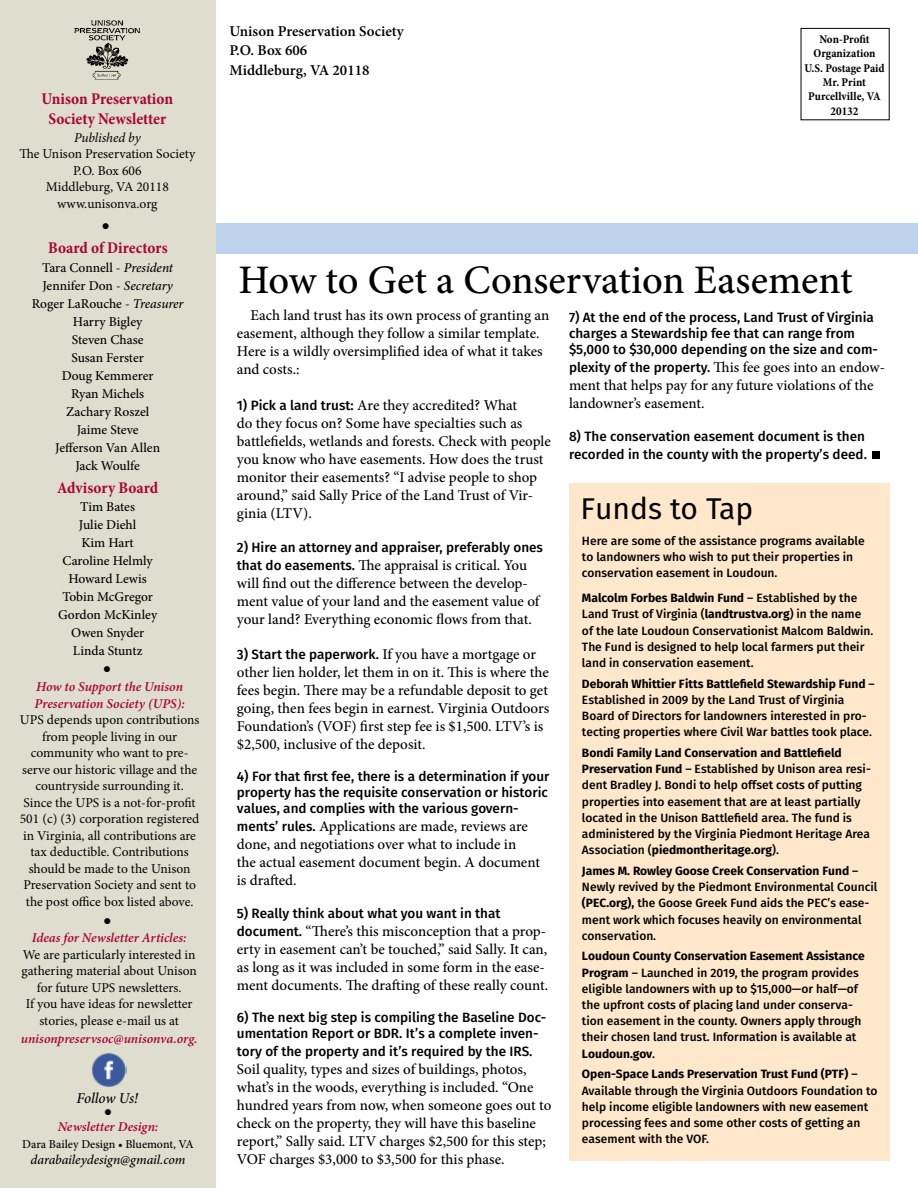
<style>
.page{position:relative;width:918px;height:1188px;background:#fff}
.page>*{position:absolute;margin:0;border:0;box-sizing:border-box;transform-origin:0 0}
.t1{font:500 40.5px "Minion Pro";color:#000}
.t2{font:30px "Fira Sans";color:#000}
.t3{font:21px "Times";color:#000}
.t4{font:700 condensed 16.5px/19.5px "Minion Pro";color:#a90533;text-align:center}
.t5{font:500 15px/18px "Minion Pro";color:#000}
.t6{font:600 15px/19.5px "Minion Pro";color:#000}
.t7{font:italic 500 15px "Minion Pro";letter-spacing:-.01em;color:#000}
.t8{font:500 13.5px/16.2px "Fira Sans";color:#000}
.t9{font:13.5px/16.5px "Minion Pro";color:#000;text-align:center}
.t10{font:500 13.5px/18px "Minion Pro";color:#000;text-align:center}
.t11{font:italic 600 13.5px/16.5px "Minion Pro";color:#a90533}
.t12{font:italic 500 13.5px "Minion Pro";letter-spacing:-.005em;color:#000}
.t13{font:italic 13.5px "Minion Pro";letter-spacing:-.01em;color:#000}
.t14{font:500 12px/16.2px "Fira Sans";color:#000}
.t15{font:700 condensed 12px/14.4px "Minion Pro";color:#000;text-align:center}
.t16{font:500 12px "Minion Pro";color:#000}
.s1{font-weight:400}
.s2{font-style:italic}
.s3{font-family:"Fira Sans";font-size:13.5px}
.s4{font-weight:700}
.s5{font-family:"Minion Pro";font-size:15px}
</style>
<div class="page">
<div style="left:210px;top:223px;width:708px;height:31px;background:#bcd2ed"></div>
<div style="left:0;top:0;width:216px;height:1188px;background:#dfddce"></div>
<img style="left:74px;top:20px;width:66px;height:60px">
<img style="left:92px;top:1053px;width:35px;height:34px">
<div style="left:872px;top:451px;width:8px;height:8px;background:#000"></div>
<div style="left:569px;top:483px;width:321px;height:678px;background:#ffe7cb"></div>
<h3 class="t4" style="left:42px;top:89px;width:133px">Unison Preservation<br>Society Newsletter</h3>
<p class="t13" style="left:74px;top:128px;width:68px">Published by</p>
<p class="t9" style="left:19px;top:146px;width:177px">The Unison Preservation Society<br>P.O. Box 606<br>Middleburg, VA 20118 www.unisonva.org</p>
<h3 class="t3" style="left:102px;top:206px;width:9px">•</h3>
<h3 class="t4" style="left:48px;top:238px;width:121px">Board of Directors</h3>
<p class="t10" style="left:32px;top:259px;width:153px">Tara Connell <span class="s1">-</span> <span class="s2">President<br></span>Jennifer Don <span class="s1">-</span> <span class="s2">Secretary<br></span>Roger LaRouche <span class="s1">-</span> <span class="s2">Treasurer<br></span>Harry Bigley<br>Steven Chase<br>Susan Ferster<br>Doug Kemmerer<br>Ryan Michels<br>Zachary Roszel<br>Jaime Steve<br>Jefferson Van Allen<br>Jack Woulfe</p>
<h3 class="t4" style="left:57px;top:478px;width:103px">Advisory Board</h3>
<p class="t10" style="left:58px;top:498px;width:101px">Tim Bates<br>Julie Diehl<br>Kim Hart<br>Caroline Helmly<br>Howard Lewis<br>Tobin McGregor<br>Gordon McKinley<br>Owen Snyder<br>Linda Stuntz</p>
<h3 class="t3" style="left:104px;top:649px;width:9px">•</h3>
<p class="t11" style="left:35px;top:679px;width:152px">How to Support the Unison<br>Preservation Society (UPS):</p>
<p class="t9" style="left:20px;top:712px;width:181px">UPS depends upon contributions from people living in our community who want to pre&shy;serve our historic village and the countryside surrounding it.<br>Since the UPS is a not-for-profit<br>501 (c) (3) corporation registered in Virginia, all contributions are tax deductible. Contributions should be made to the Unison<br>Preservation Society and sent to the post office box listed above.</p>
<p class="t11" style="left:32px;top:929px;width:156px">Ideas for Newsletter Articles:</p>
<p class="t9" style="left:22px;top:946px;width:177px">We are particularly interested in gathering material about Unison for future UPS newsletters.<br>If you have ideas for newsletter stories, please e-mail us at</p>
<p class="t11" style="left:21px;top:1030px;width:178px">unisonpreservsoc@unisonva.org.</p>
<h3 class="t3" style="left:104px;top:901px;width:9px">•</h3>
<p class="t7" style="left:77px;top:1088px;width:63px">Follow Us!</p>
<h3 class="t3" style="left:104px;top:1093px;width:9px">•</h3>
<p class="t11" style="left:58px;top:1119px;width:102px">Newsletter Design:</p>
<p class="t16" style="left:22px;top:1136px;width:173px">Dara Bailey Design • Bluemont, VA</p>
<p class="t12" style="left:31px;top:1151px;width:156px">darabaileydesign@gmail.com</p>
<p class="t6" style="left:230px;top:21px;width:176px">Unison Preservation Society<br>P.O. Box 606<br>Middleburg, VA 20118</p>
<p class="t15" style="left:804px;top:32px;width:82px">Non-Profit<br>Organization<br>U.S. Postage Paid<br>Mr. Print<br>Purcellville, VA<br>20132</p>
<h1 class="t1" style="left:238px;top:253px;width:616px">How to Get a Conservation Easement</h1>
<p class="t8" style="left:569px;top:308px;width:311px">7) At the end of the process, Land Trust of Virginia charges a Stewardship fee that can range from $5,000 to $30,000 depending on the size and com-</p>
<p class="t5" style="left:569px;top:358px;width:318px"><span class="s3">plexity of the property.</span> This fee goes into an endow&shy;ment that helps pay for any future violations of the landowner’s easement.</p>
<p class="t8" style="left:569px;top:426px;width:299px;line-height:18px">8) The conservation easement document is then recorded in the county with the property’s deed.</p>
<h2 class="t2" style="left:580px;top:486px;width:174px">Funds to Tap</h2>
<p class="t14" style="left:582px;top:532px;width:284px">Here are some of the assistance programs available to landowners who wish to put their properties in conservation easement in Loudoun.</p>
<p class="t14" style="left:582px;top:589px;width:293px"><span class="s4">Malcolm Forbes Baldwin Fund</span> – Established by the Land Trust of Virginia (<span class="s4">landtrustva.org</span>) in the name of the late Loudoun Conservationist Malcom Baldwin.<br>The Fund is designed to help local farmers put their land in conservation easement.</p>
<p class="t14" style="left:582px;top:675px;width:294px"><span class="s4">Deborah Whittier Fitts Battlefield Stewardship Fund</span> – Established in 2009 by the Land Trust of Virginia Board of Directors for landowners interested in pro&shy;tecting properties where Civil War battles took place.</p>
<p class="t14" style="left:582px;top:744px;width:290px"><span class="s4">Bondi Family Land Conservation and Battlefield Preservation Fund</span> – Established by Unison area resi&shy;dent Bradley J. Bondi to help offset costs of putting properties into easement that are at least partially located in the Unison Battlefield area. The fund is administered by the Virginia Piedmont Heritage Area Association (<span class="s4">piedmontheritage.org</span>).</p>
<p class="t14" style="left:582px;top:862px;width:297px"><span class="s4">James M. Rowley Goose Creek Conservation Fund</span> – Newly revived by the Piedmont Environmental Council <span class="s4">(PEC.org),</span> the Goose Greek Fund aids the PEC’s ease&shy;ment work which focuses heavily on environmental conservation.</p>
<p class="t14" style="left:582px;top:948px;width:284px"><span class="s4">Loudoun County Conservation Easement Assistance Program</span> – Launched in 2019, the program provides eligible landowners with up to $15,000—or half—of the upfront costs of placing land under conserva&shy;tion easement in the county. Owners apply through their chosen land trust. Information is available at <span class="s4">Loudoun.gov</span>.</p>
<p class="t14" style="left:582px;top:1065px;width:297px"><span class="s4">Open-Space Lands Preservation Trust Fund (PTF)</span> – Available through the Virginia Outdoors Foundation to help income eligible landowners with new easement processing fees and some other costs of getting an easement with the VOF.</p>
<p class="t5" style="left:237px;top:306px;width:314px;text-indent:14px">Each land trust has its own process of granting an easement, although they follow a similar template.<br>Here is a wildly oversimplified idea of what it takes and costs.:</p>
<p class="t5" style="left:237px;top:396px;width:316px"><span class="s3">1) Pick a land trust:</span> Are they accredited? What<br>do they focus on? Some have specialties such as battlefields, wetlands and forests. Check with people you know who have easements. How does the trust monitor their easements? “I advise people to shop around,” said Sally Price of the Land Trust of Vir&shy;ginia (LTV).</p>
<p class="t8" style="left:237px;top:539px;width:308px">2) Hire an attorney and appraiser, preferably ones</p>
<p class="t5" style="left:237px;top:557px;width:304px"><span class="s3">that do easements.</span> The appraisal is critical. You will find out the difference between the develop&shy;ment value of your land and the easement value of your land? Everything economic flows from that.</p>
<p class="t8" style="left:237px;top:645px;width:301px">3) Start the paperwork. <span class="s5">If you have a mortgage or</span></p>
<p class="t5" style="left:237px;top:663px;width:314px">other lien holder, let them in on it. This is where the fees begin. There may be a refundable deposit to get going, then fees begin in earnest. Virginia Outdoors Foundation’s (VOF) first step fee is $1,500. LTV’s is $2,500, inclusive of the deposit.</p>
<p class="t8" style="left:237px;top:767px;width:314px">4) For that first fee, there is a determination if your property has the requisite conservation or historic values, and complies with the various govern-</p>
<p class="t5" style="left:237px;top:818px;width:305px"><span class="s3">ments’ rules.</span> Applications are made, reviews are done, and negotiations over what to include in<br>the actual easement document begin. A document is drafted.</p>
<p class="t8" style="left:237px;top:904px;width:265px">5) Really think about what you want in that</p>
<p class="t5" style="left:237px;top:922px;width:313px"><span class="s3">document.</span> “There’s this misconception that a prop&shy;erty in easement can’t be touched,” said Sally. It can, as long as it was included in some form in the ease&shy;ment documents. The drafting of these really count.</p>
<p class="t8" style="left:237px;top:1009px;width:311px">6) The next big step is compiling the Baseline Doc&shy;umentation Report or BDR. It’s a complete inven-</p>
<p class="t8" style="left:237px;top:1043px;width:297px">tory of the property and it’s required by the IRS.</p>
<p class="t5" style="left:237px;top:1061px;width:316px">Soil quality, types and sizes of buildings, photos, what’s in the woods, everything is included. “One hundred years from now, when someone goes out to check on the property, they will have this baseline report,” Sally said. LTV charges $2,500 for this step; VOF charges $3,000 to $3,500 for this phase.</p>
</div>
